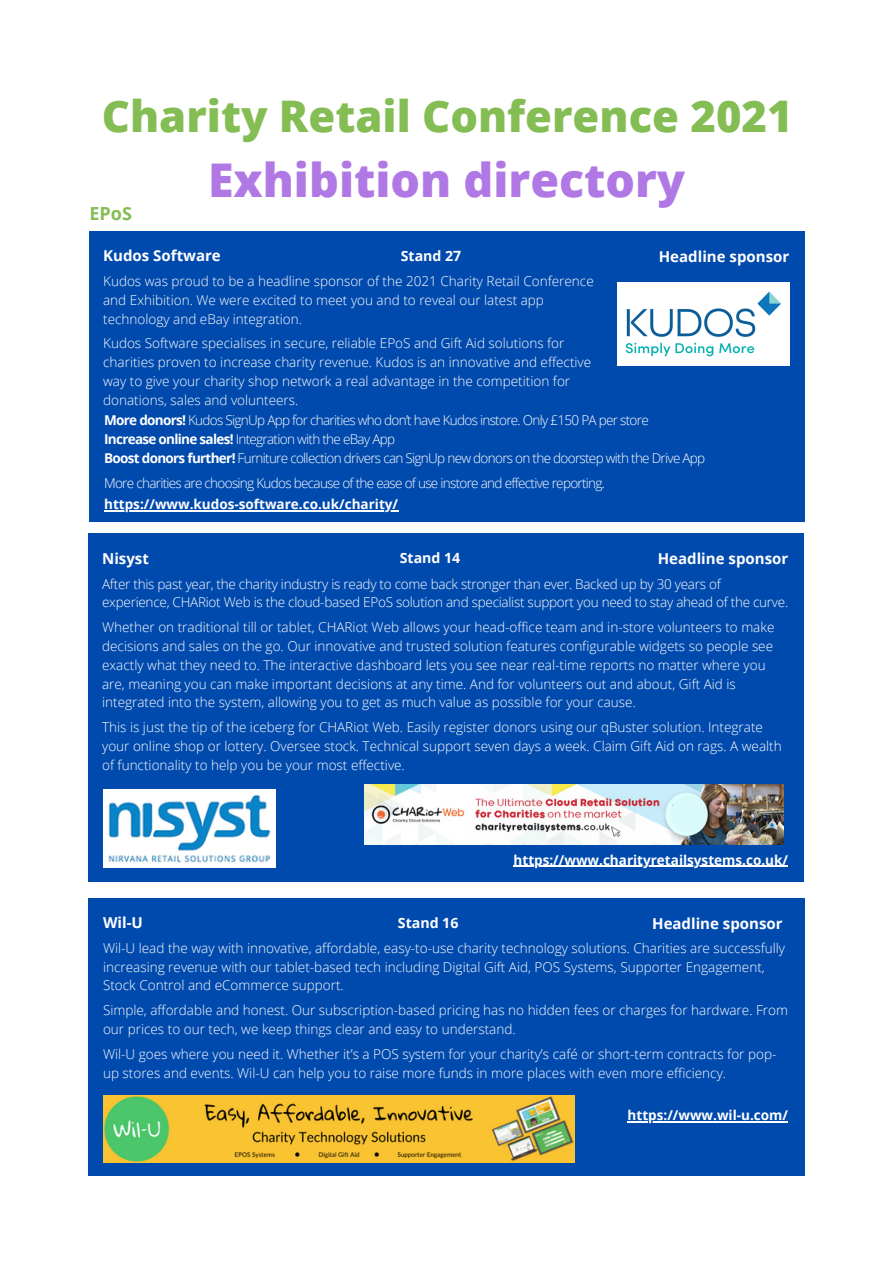
<style>
.page{position:relative;width:894px;height:1264px;background:#fff}
.page>*{position:absolute;margin:0;border:0;box-sizing:border-box;transform-origin:0 0}
.t1{font:800 46.5px "Open Sans";color:#b078e5}
.t2{font:800 43.5px "Open Sans";color:#84bd53}
.t3{font:700 18px "Open Sans";color:#84bd53}
.t4{font:700 15px "Open Sans";color:#fff}
.t5{font:700 14.1px "Open Sans";color:#fff}
.t6{font:300 13.5px/18.8px "Open Sans";color:#fff}
.t7{font:300 13.5px "Open Sans";letter-spacing:-.05em;color:#fff}
.t8{font:300 13.5px/18.8px "Open Sans";letter-spacing:-.02em;color:#fff}
.t9{font:700 13.5px "Open Sans";color:#fff}
.s1{font-weight:700}
</style>
<div class="page">
<div style="left:88px;top:534px;width:715px;height:347px;background:#004aad"></div>
<img style="left:103px;top:789px;width:172px;height:78px">
<hr style="left:513px;top:865px;width:275px;height:2px;background:#fff">
<div style="left:88px;top:898px;width:716px;height:277px;background:#004aad"></div>
<img style="left:103px;top:1095px;width:471px;height:67px">
<img style="left:364px;top:784px;width:419px;height:60px">
<svg style="left:670px;top:795px;width:36px;height:37px"></svg>
<div style="left:89px;top:231px;width:715px;height:291px;background:#004aad"></div>
<img style="left:617px;top:282px;width:172px;height:84px">
<hr style="left:627px;top:1121px;width:161px;height:1px;background:#fff">
<hr style="left:104px;top:510px;width:294px;height:1px;background:#fff">
<p class="t2" style="left:102px;top:86px;width:692px">Charity Retail Conference 2021</p>
<p class="t3" style="left:89px;top:201px;width:44px">EPoS</p>
<p class="t1" style="left:208px;top:147px;width:478px">Exhibition directory</p>
<p class="t4" style="left:103px;top:245px;width:119px">Kudos Software</p>
<p class="t6" style="left:103px;top:271px;width:492px">Kudos was proud to be a headline sponsor of the 2021 Charity Retail Conference and Exhibition. We were excited to meet you and to reveal our latest app technology and eBay integration.</p>
<p class="t6" style="left:103px;top:334px;width:489px">Kudos Software specialises in secure, reliable EPoS and Gift Aid solutions for charities proven to increase charity revenue. Kudos is an innovative and effective way to give your charity shop network a real advantage in the competition for donations, sales and volunteers.</p>
<p class="t5" style="left:401px;top:246px;width:62px">Stand 27</p>
<p class="t4" style="left:658px;top:246px;width:132px">Headline sponsor</p>
<p class="t7" style="left:104px;top:411px;width:546px"><span class="s1">More donors!</span> Kudos SignUp App for charities who don’t have Kudos instore. Only £150 PA per store</p>
<p class="t7" style="left:104px;top:430px;width:292px"><span class="s1">Increase online sales!</span> Integration with the eBay App</p>
<p class="t7" style="left:104px;top:448px;width:602px"><span class="s1">Boost donors further!</span> Furniture collection drivers can SignUp new donors on the doorstep with the Drive App</p>
<p class="t7" style="left:104px;top:473px;width:502px">More charities are choosing Kudos because of the ease of use instore and effective reporting.</p>
<p class="t9" style="left:104px;top:494px;width:295px">https://www.kudos-software.co.uk/charity/</p>
<p class="t4" style="left:102px;top:547px;width:48px">Nisyst</p>
<p class="t8" style="left:102px;top:574px;width:687px">After this past year, the charity industry is ready to come back stronger than ever. Backed up by 30 years of experience, CHARiot Web is the cloud-based EPoS solution and specialist support you need to stay ahead of the curve.</p>
<p class="t6" style="left:102px;top:617px;width:673px">Whether on traditional till or tablet, CHARiot Web allows your head-office team and in-store volunteers to make decisions and sales on the go. Our innovative and trusted solution features configurable widgets so people see exactly what they need to. The interactive dashboard lets you see near real-time reports no matter where you are, meaning you can make important decisions at any time. And for volunteers out and about, Gift Aid is integrated into the system, allowing you to get as much value as possible for your cause.</p>
<p class="t6" style="left:102px;top:717px;width:681px">This is just the tip of the iceberg for CHARiot Web. Easily register donors using our qBuster solution. Integrate your online shop or lottery. Oversee stock. Technical support seven days a week. Claim Gift Aid on rags. A wealth of functionality to help you be your most effective.</p>
<p class="t5" style="left:399px;top:548px;width:62px">Stand 14</p>
<p class="t4" style="left:657px;top:548px;width:132px">Headline sponsor</p>
<p class="t9" style="left:513px;top:850px;width:276px">https://www.charityretailsystems.co.uk/</p>
<p class="t4" style="left:103px;top:912px;width:41px">Wil-U</p>
<p class="t6" style="left:103px;top:938px;width:683px">Wil-U lead the way with innovative, affordable, easy-to-use charity technology solutions. Charities are successfully increasing revenue with our tablet-based tech including Digital Gift Aid, POS Systems, Supporter Engagement,<br>Stock Control and eCommerce support.</p>
<p class="t6" style="left:103px;top:1000px;width:686px">Simple, affordable and honest. Our subscription-based pricing has no hidden fees or charges for hardware. From our prices to our tech, we keep things clear and easy to understand.</p>
<p class="t6" style="left:103px;top:1044px;width:674px">Wil-U goes where you need it. Whether it’s a POS system for your charity’s café or short-term contracts for pop&shy;up stores and events. Wil-U can help you to raise more funds in more places with even more efficiency.</p>
<p class="t5" style="left:398px;top:912px;width:62px">Stand 16</p>
<p class="t4" style="left:652px;top:912px;width:132px">Headline sponsor</p>
<p class="t9" style="left:627px;top:1105px;width:162px">https://www.wil-u.com/</p>
</div>
